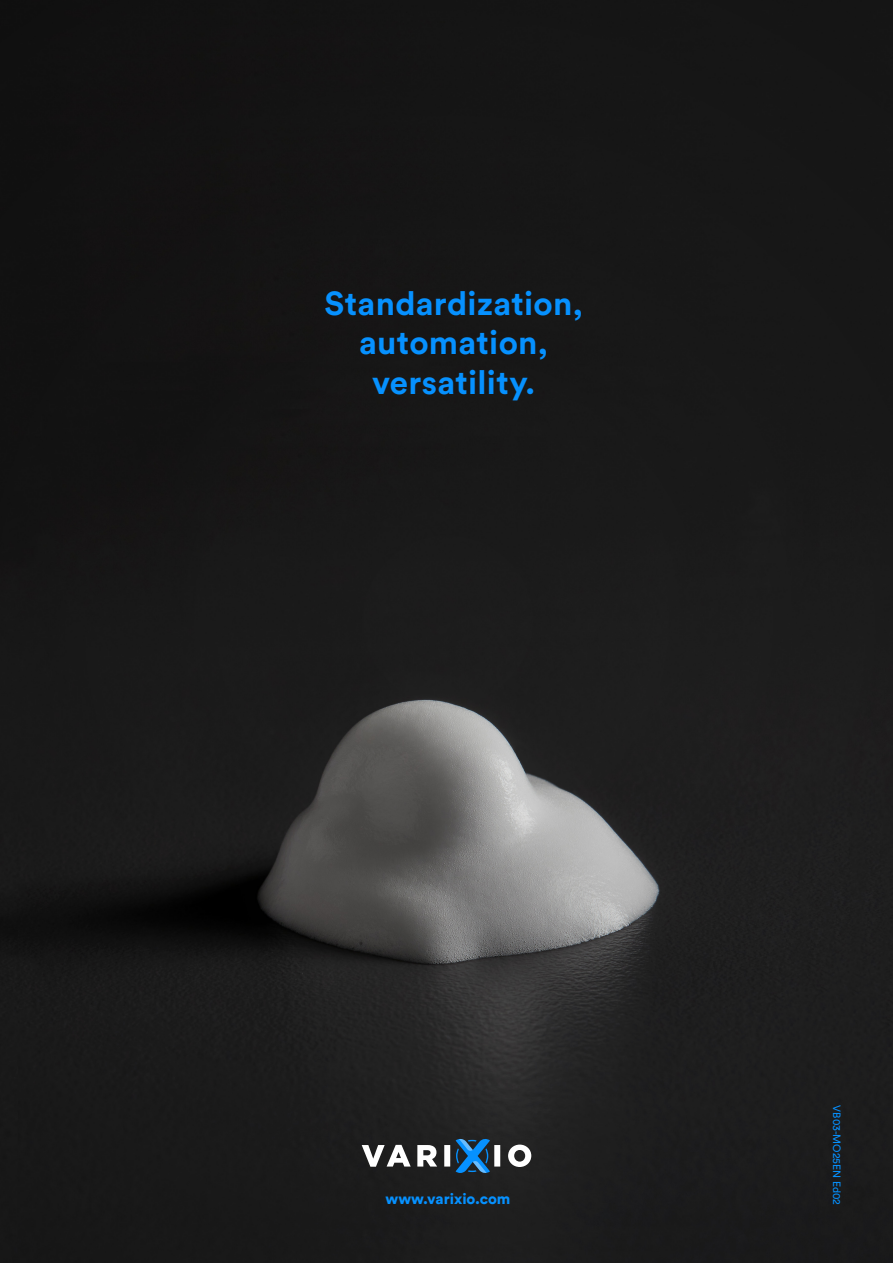
<style>
.page{position:relative;width:893px;height:1263px;background:#fff}
.page>*{position:absolute;margin:0;border:0;box-sizing:border-box;transform-origin:0 0}
.t1{font:700 33px/39.6px "Circular Std";letter-spacing:.01em;color:#0691ff;text-align:center}
.t2{font:900 15px "Circular Std";color:#0691ff}
.t3{font:10.5px "Circular Std";color:#0691ff}
</style>
<div class="page">
<img style="left:0;top:0;width:893px;height:1263px">
<svg style="left:362px;top:1138px;width:169px;height:36px"></svg>
<p class="t1" style="left:324px;top:283px;width:260px">Standardization, automation, versatility.</p>
<p class="t2" style="left:386px;top:1188px;width:126px">www.varixio.com</p>
<p class="t3" style="left:843px;top:1105px;width:101px;rotate:90deg">VB03-MO25EN Ed02</p>
</div>
